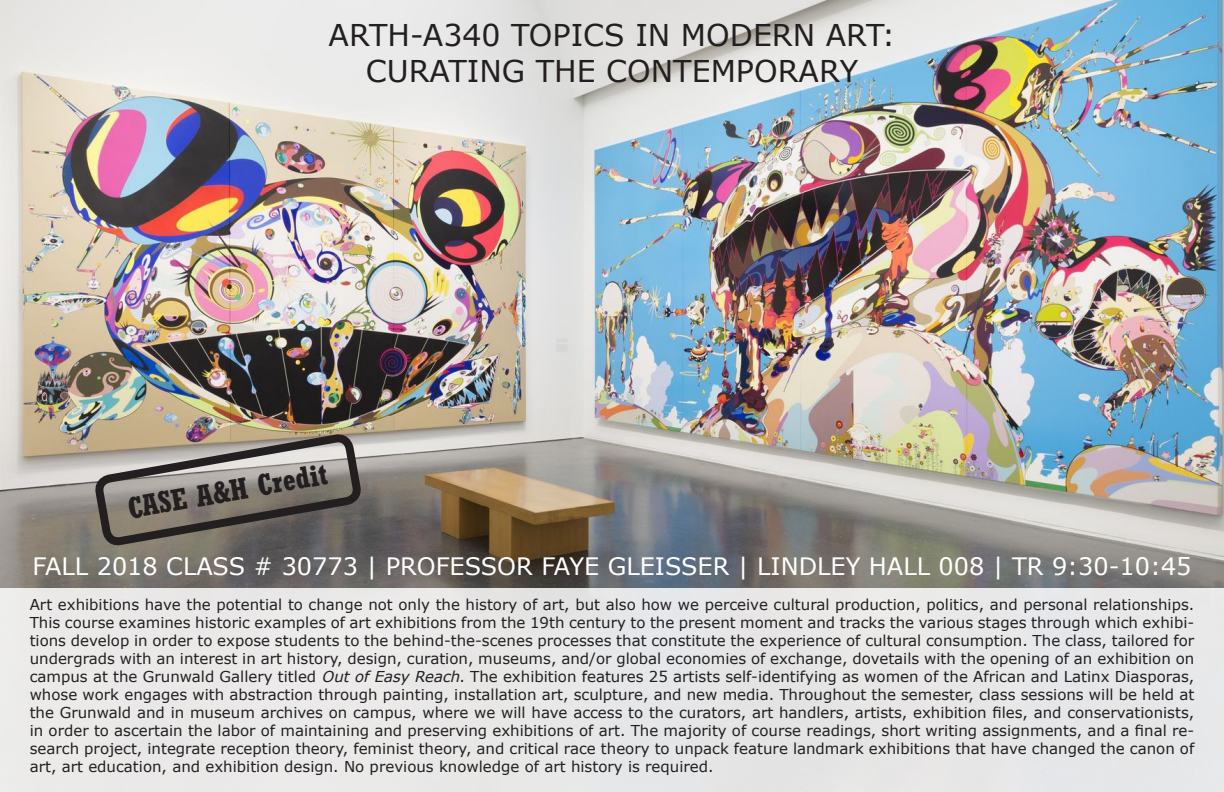
<style>
.page{position:relative;width:1224px;height:792px;background:#fff}
.page>*{position:absolute;margin:0;border:0;box-sizing:border-box;transform-origin:0 0}
.t1{font:30px/36px "MS Reference Sans Serif";color:#231f20;text-align:center}
.t2{font:700 condensed 30px "Rockwell";color:#231f20}
.t3{font:24px "MS Reference Sans Serif";color:#fff}
.t4{font:15px/18px "MS Reference Sans Serif";color:#231f20;text-align:justify}
.s1{font-style:italic}
</style>
<div class="page">
<img style="left:0;top:0;width:1224px;height:589px">
<div style="left:0;top:589px;width:1224px;height:203px;background:#e8e8e8"></div>
<img style="left:98px;top:357px;width:261px;height:232px">
<p class="t1" style="left:329px;top:16px;width:568px">ARTH-A340 TOPICS IN MODERN ART:<br>CURATING THE CONTEMPORARY</p>
<p class="t2" style="left:125px;top:491px;width:204px;rotate:-10deg">CASE A&amp;H Credit</p>
<p class="t3" style="left:33px;top:550px;width:1161px">FALL 2018 CLASS # 30773 | PROFESSOR FAYE GLEISSER | LINDLEY HALL 008 | TR 9:30-10:45</p>
<p class="t4" style="left:30px;top:595px;width:1166px">Art exhibitions have the potential to change not only the history of art, but also how we perceive cultural production, politics, and personal relationships.<br>This course examines historic examples of art exhibitions from the 19th century to the present moment and tracks the various stages through which exhibi&shy;tions develop in order to expose students to the behind-the-scenes processes that constitute the experience of cultural consumption. The class, tailored for undergrads with an interest in art history, design, curation, museums, and/or global economies of exchange, dovetails with the opening of an exhibition on campus at the Grunwald Gallery titled <span class="s1">Out of Easy Reach</span>. The exhibition features 25 artists self-identifying as women of the African and Latinx Diasporas, whose work engages with abstraction through painting, installation art, sculpture, and new media. Throughout the semester, class sessions will be held at the Grunwald and in museum archives on campus, where we will have access to the curators, art handlers, artists, exhibition files, and conservationists, in order to ascertain the labor of maintaining and preserving exhibitions of art. The majority of course readings, short writing assignments, and a final re&shy;search project, integrate reception theory, feminist theory, and critical race theory to unpack feature landmark exhibitions that have changed the canon of art, art education, and exhibition design. No previous knowledge of art history is required.</p>
</div>
